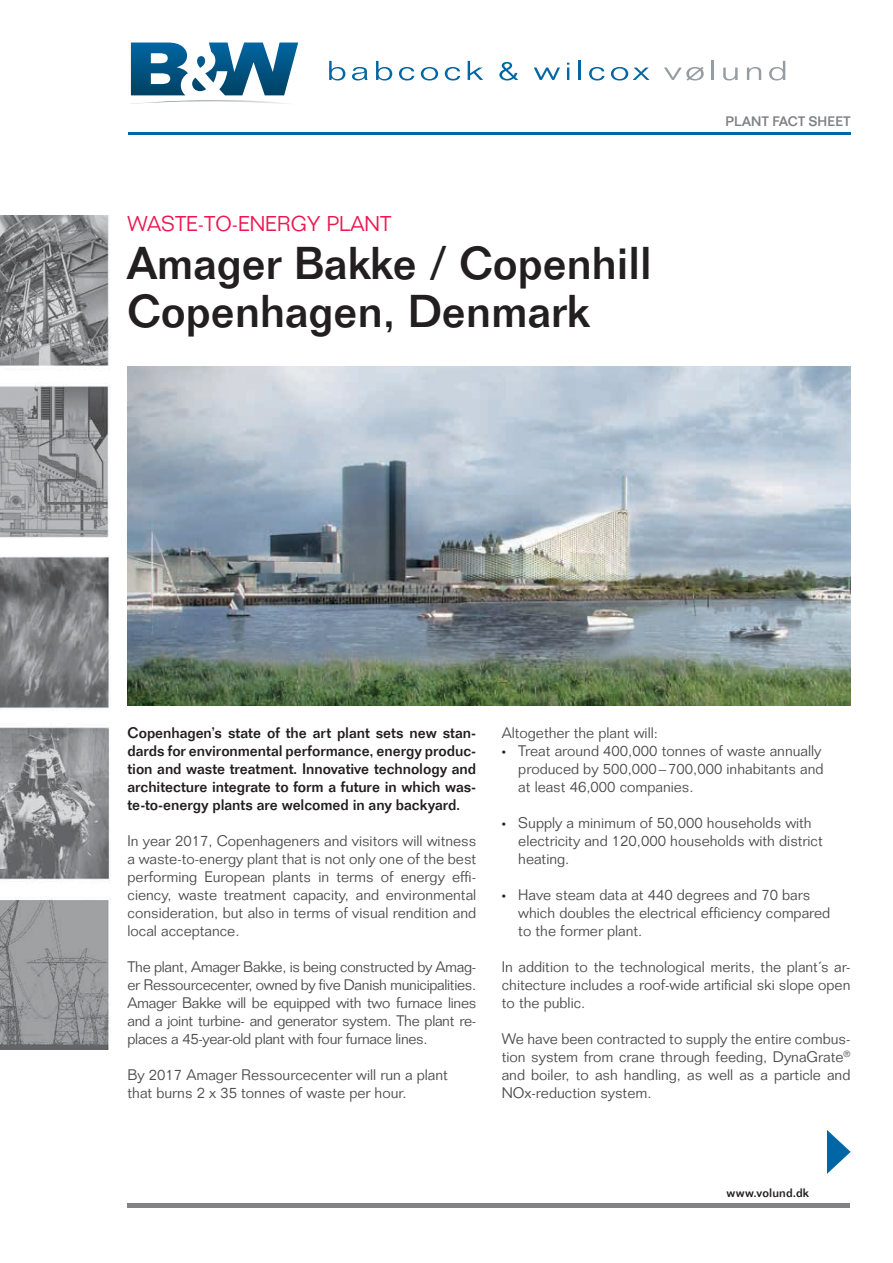
<style>
.page{position:relative;width:893px;height:1263px;background:#fff}
.page>*{position:absolute;margin:0;border:0;box-sizing:border-box;transform-origin:0 0}
.t1{font:500 45px/48px "Folio Std";color:#231f20}
.t2{font:300 21px "Folio Std";color:#ed1651}
.t3{font:300 15px/18px "Folio Std";color:#4d4d4f;text-align:justify}
.t4{font:500 15px/18px "Folio Std";letter-spacing:-.005em;color:#231f20;text-align:justify}
.t5{font:500 13.5px "Folio Std";letter-spacing:.015em;color:#808285}
.t6{font:500 12px "Folio Std";letter-spacing:.015em;color:#231f20}
.s1{font-family:"Myriad Pro";font-weight:400;color:#231f20}
</style>
<div class="page">
<img style="left:128px;top:367px;width:722px;height:339px">
<img style="left:0;top:216px;width:111px;height:833px">
<svg style="left:130px;top:43px;width:168px;height:61px"></svg>
<svg style="left:329px;top:61px;width:16px;height:20px"></svg>
<svg style="left:352px;top:67px;width:16px;height:14px"></svg>
<svg style="left:376px;top:61px;width:16px;height:20px"></svg>
<svg style="left:399px;top:67px;width:15px;height:14px"></svg>
<svg style="left:421px;top:67px;width:17px;height:14px"></svg>
<svg style="left:445px;top:67px;width:15px;height:14px"></svg>
<svg style="left:468px;top:61px;width:15px;height:19px"></svg>
<svg style="left:499px;top:62px;width:19px;height:19px"></svg>
<svg style="left:534px;top:68px;width:26px;height:12px"></svg>
<svg style="left:567px;top:63px;width:2px;height:17px"></svg>
<svg style="left:579px;top:61px;width:2px;height:19px"></svg>
<svg style="left:589px;top:67px;width:15px;height:14px"></svg>
<svg style="left:611px;top:67px;width:39px;height:14px"></svg>
<svg style="left:664px;top:67px;width:40px;height:14px"></svg>
<svg style="left:712px;top:61px;width:2px;height:19px"></svg>
<svg style="left:723px;top:68px;width:15px;height:13px"></svg>
<svg style="left:747px;top:67px;width:14px;height:13px"></svg>
<svg style="left:769px;top:61px;width:16px;height:20px"></svg>
<hr style="left:128px;top:132px;width:722px;height:3px;background:#0066a5">
<div style="left:127px;top:1203px;width:723px;height:5px;background:#808285"></div>
<svg style="left:827px;top:1130px;width:24px;height:44px"></svg>
<h2 class="t2" style="left:128px;top:211px;width:265px">WASTE-TO-ENERGY PLANT</h2>
<h1 class="t1" style="left:128px;top:239px;width:526px">Amager Bakke / Copenhill<br>Copenhagen, Denmark</h1>
<p class="t5" style="left:725px;top:113px;width:126px">PLANT FACT SHEET</p>
<p class="t4" style="left:128px;top:724px;width:350px">Copenhagen’s state of the art plant sets new stan&shy;dards for environmental performance, energy produc&shy;tion and waste treatment. Innovative technology and architecture integrate to form a future in which was&shy;te-to-energy plants are welcomed in any backyard.</p>
<p class="t3" style="left:128px;top:832px;width:350px">In year 2017, Copenhageners and visitors will witness a waste-to-energy plant that is not only one of the best performing European plants in terms of energy effi&shy;ciency, waste treatment capacity, and environmental consideration, but also in terms of visual rendition and local acceptance.</p>
<p class="t3" style="left:128px;top:958px;width:350px">The plant, Amager Bakke, is being constructed by Amag&shy;er Ressourcecenter, owned by five Danish municipalities.<br>Amager Bakke will be equipped with two furnace lines and a joint turbine- and generator system. The plant re&shy;places a 45-year-old plant with four furnace lines.</p>
<p class="t3" style="left:128px;top:1066px;width:322px">By 2017 Amager Ressourcecenter will run a plant that burns 2 x 35 tonnes of waste per hour.</p>
<p class="t3" style="left:502px;top:724px;width:158px">Altogether the plant will:</p>
<p class="t3" style="left:518px;top:742px;width:307px;text-align:left;text-indent:-16px"><span class="s1">•</span> Treat around 400,000 tonnes of waste annually produced by 500,000–700,000 inhabitants and at least 46,000 companies.</p>
<p class="t3" style="left:518px;top:814px;width:306px;text-align:left;text-indent:-16px"><span class="s1">•</span> Supply a minimum of 50,000 households with electricity and 120,000 households with district heating.</p>
<p class="t3" style="left:518px;top:886px;width:314px;text-align:left;text-indent:-16px"><span class="s1">•</span> Have steam data at 440 degrees and 70 bars which doubles the electrical efficiency compared to the former plant.</p>
<p class="t3" style="left:502px;top:958px;width:350px">In addition to the technological merits, the plant´s ar&shy;chitecture includes a roof-wide artificial ski slope open to the public.</p>
<p class="t3" style="left:502px;top:1030px;width:350px">We have been contracted to supply the entire combus&shy;tion system from crane through feeding, DynaGrate<sup>® </sup>and boiler, to ash handling, as well as a particle and NOx-reduction system.</p>
<p class="t6" style="left:726px;top:1185px;width:84px">www.volund.dk</p>
</div>
